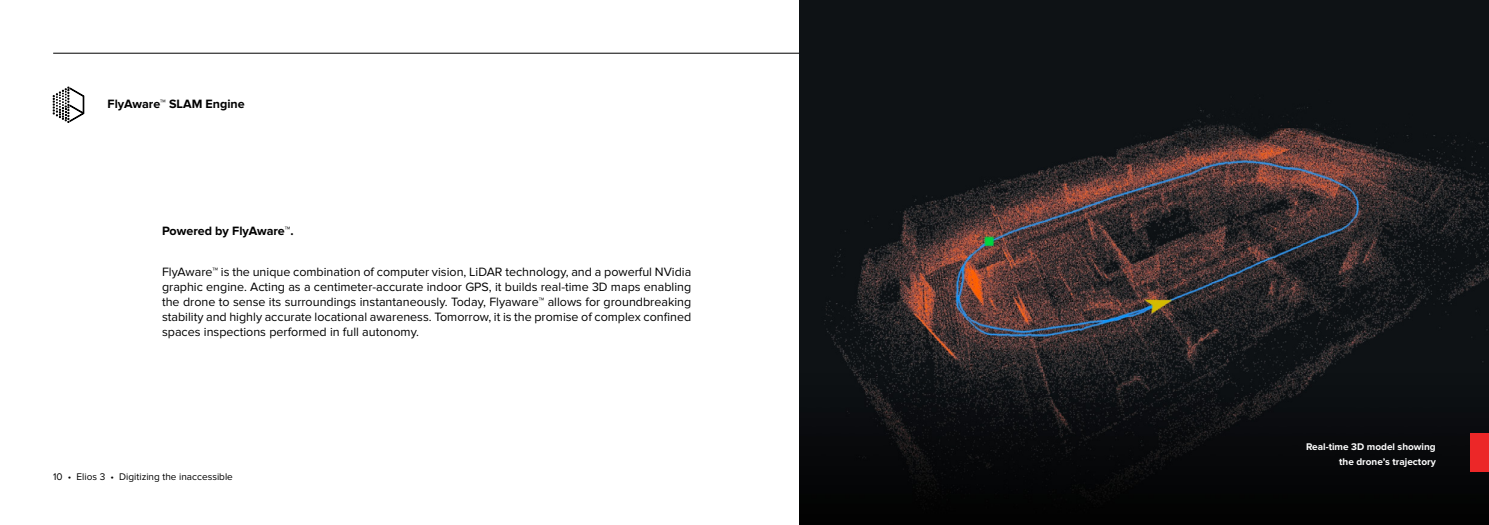
<style>
.page{position:relative;width:1489px;height:525px;background:#fff}
.page>*{position:absolute;margin:0;border:0;box-sizing:border-box;transform-origin:0 0}
.t1{font:12.5px/15px "Proxima Nova";color:#000;text-align:justify}
.t2{font:700 12.5px "Proxima Nova";color:#000}
.t3{font:700 10px/15px "Proxima Nova";color:#fff;text-align:right}
.t4{font:10px "Proxima Nova";color:#000}
</style>
<div class="page">
<hr style="left:53px;top:53px;width:1382px;height:1px;background:#000">
<svg style="left:53px;top:87px;width:31px;height:36px"></svg>
<img style="left:799px;top:0;width:689px;height:524px">
<div style="left:1469px;top:433px;width:19px;height:38px;background:#ec2728"></div>
<p class="t2" style="left:108px;top:97px;width:139px">FlyAware™ SLAM Engine</p>
<p class="t2" style="left:162px;top:224px;width:133px">Powered by FlyAware™.</p>
<p class="t1" style="left:162px;top:264px;width:531px">FlyAware™ is the unique combination of computer vision, LiDAR technology, and a powerful NVidia graphic engine. Acting as a centimeter-accurate indoor GPS, it builds real-time 3D maps enabling the drone to sense its surroundings instantaneously. Today, Flyaware™ allows for groundbreaking stability and highly accurate locational awareness. Tomorrow, it is the promise of complex confined spaces inspections performed in full autonomy.</p>
<p class="t4" style="left:53px;top:470px;width:181px">10 • Elios 3 • Digitizing the inaccessible</p>
<p class="t3" style="left:1305px;top:438px;width:131px">Real-time 3D model showing the drone’s trajectory</p>
</div>
